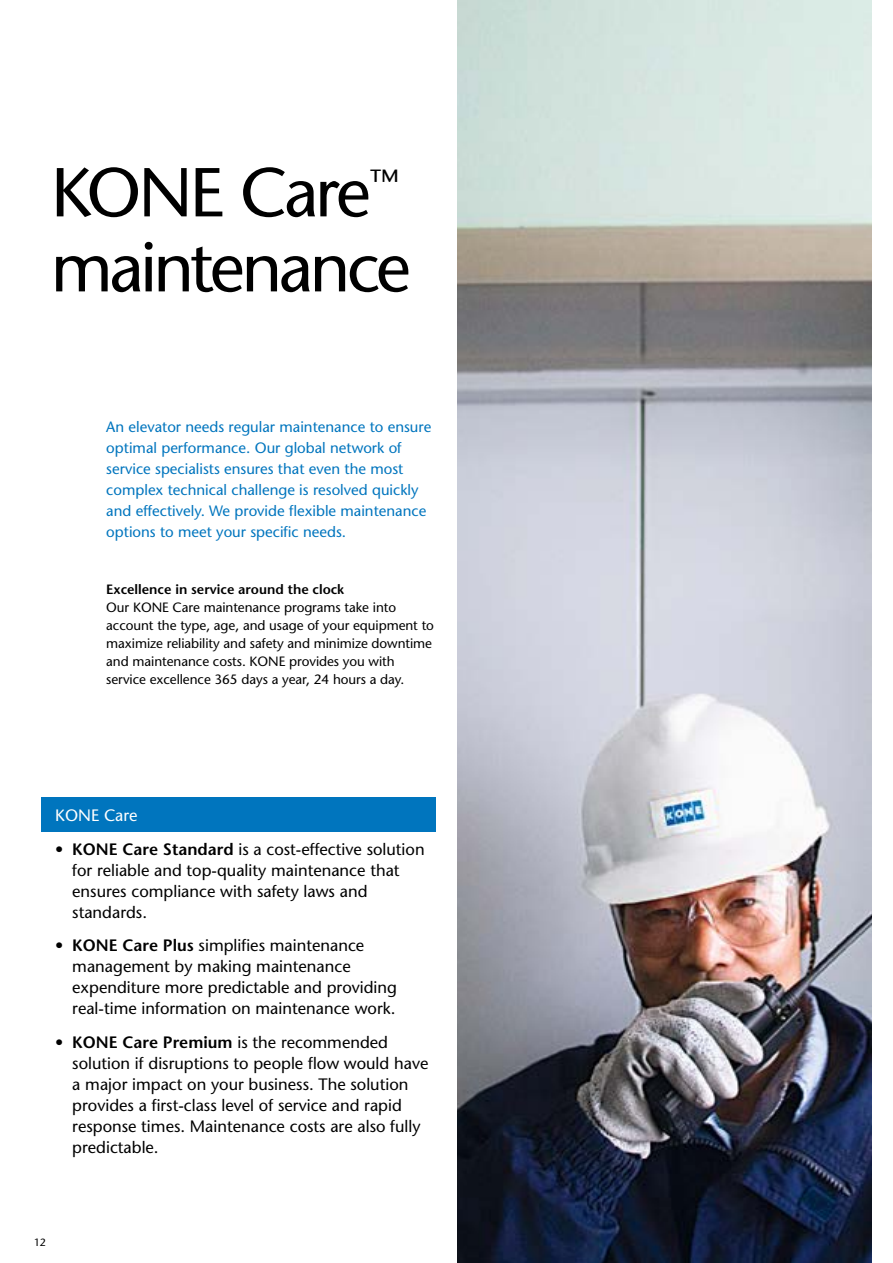
<style>
.page{position:relative;width:893px;height:1263px;background:#fff}
.page>*{position:absolute;margin:0;border:0;box-sizing:border-box;transform-origin:0 0}
.t1{font:69px "Stone Sans";letter-spacing:-.05em;color:#000}
.t2{font:30.6px "Stone Sans";color:#000}
.t3{font:16.5px/21px "Stone Sans";color:#000}
.t4{font:16.5px "Stone Sans";color:#fff}
.t5{font:15px/21px "Stone Sans";color:#0075be}
.t6{font:13.5px/18px "Stone Sans";letter-spacing:-.005em;color:#000}
.t7{font:600 13.5px "Stone Sans";color:#000}
.t8{font:10.5px "Stone Sans";color:#000}
.s1{font-weight:600}
</style>
<div class="page">
<img style="left:457px;top:0;width:415px;height:1263px">
<div style="left:41px;top:797px;width:395px;height:34px;background:#0075be"></div>
<h1 class="t1" style="left:51px;top:150px;width:321px">KONE Care</h1>
<h2 class="t2" style="left:369px;top:162px;width:31px">™</h2>
<h1 class="t1" style="left:51px;top:225px;width:361px">maintenance</h1>
<p class="t5" style="left:106px;top:416px;width:327px">An elevator needs regular maintenance to ensure optimal performance. Our global network of service specialists ensures that even the most complex technical challenge is resolved quickly and effectively. We provide flexible maintenance options to meet your specific needs.</p>
<p class="t7" style="left:106px;top:581px;width:239px">Excellence in service around the clock</p>
<p class="t6" style="left:106px;top:598px;width:329px">Our KONE Care maintenance programs take into account the type, age, and usage of your equipment to maximize reliability and safety and minimize downtime and maintenance costs. KONE provides you with service excellence 365 days a year, 24 hours a day.</p>
<p class="t4" style="left:55px;top:805px;width:84px">KONE Care</p>
<p class="t3" style="left:72px;top:838px;width:354px;text-indent:-17px"><span class="s1">• KONE Care Standard</span> is a cost-effective solution for reliable and top-quality maintenance that ensures compliance with safety laws and standards.</p>
<p class="t3" style="left:72px;top:935px;width:326px;text-indent:-17px"><span class="s1">• KONE Care Plus</span> simplifies maintenance management by making maintenance expenditure more predictable and providing real-time information on maintenance work.</p>
<p class="t3" style="left:72px;top:1032px;width:358px;text-indent:-17px"><span class="s1">• KONE Care Premium</span> is the recommended solution if disruptions to people flow would have a major impact on your business. The solution provides a first-class level of service and rapid response times. Maintenance costs are also fully predictable.</p>
<p class="t8" style="left:34px;top:1236px;width:13px">12</p>
</div>
